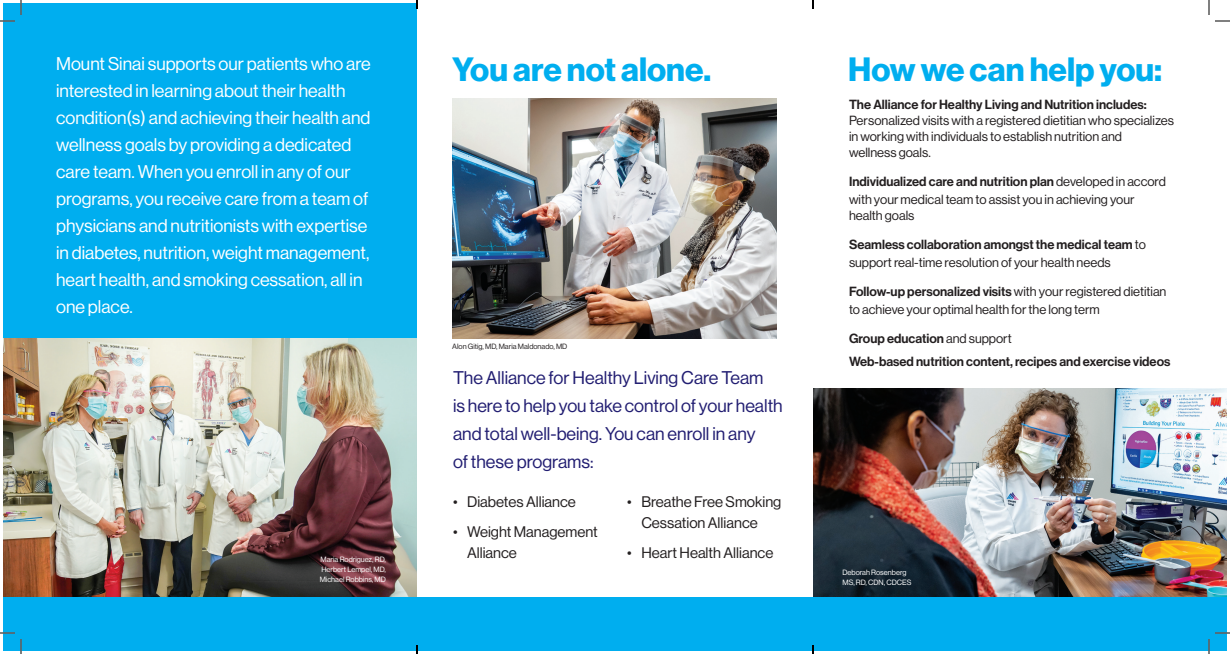
<style>
.page{position:relative;width:1230px;height:654px;background:#fff}
.page>*{position:absolute;margin:0;border:0;box-sizing:border-box;transform-origin:0 0}
.t1{font:33px "N Haas Grotesk DS Std 75 Bd";color:#00aeef}
.t2{font:18px/27px "N Haas Grotesk DS Std 55 Rg";color:#fff}
.t3{font:18px/28px "N Haas Grotesk DS Std 55 Rg";color:#221e72}
.t4{font:15px/21px "N Haas Grotesk DS Std 55 Rg";color:#231f20}
.t5{font:13px/23px "N Haas Grotesk DS Std 65 Md";color:#231f20}
.t6{font:13px/16px "N Haas Grotesk DS Std 55 Rg";color:#231f20}
.t7{font:7.5px/10px "N Haas Grotesk DS Pro 55 Rg";color:#fff;text-align:justify}
.t8{font:7.5px "N Haas Grotesk DS Pro 55 Rg";color:#231f20}
.s1{font-family:"N Haas Grotesk DS Std 55 Rg"}
</style>
<div class="page">
<div style="left:3px;top:3px;width:414px;height:464px;background:#00aeef"></div>
<div style="left:3px;top:597px;width:1224px;height:54px;background:#00aeef"></div>
<img style="left:3px;top:339px;width:414px;height:258px">
<img style="left:813px;top:389px;width:414px;height:208px">
<img style="left:452px;top:99px;width:325px;height:240px">
<svg style="left:0;top:0;width:22px;height:22px"></svg>
<svg style="left:0;top:632px;width:22px;height:22px"></svg>
<svg style="left:1208px;top:0;width:22px;height:22px"></svg>
<svg style="left:1208px;top:632px;width:22px;height:22px"></svg>
<svg style="left:416px;top:0;width:2px;height:9px"></svg>
<svg style="left:416px;top:645px;width:2px;height:9px"></svg>
<svg style="left:812px;top:0;width:2px;height:9px"></svg>
<svg style="left:812px;top:645px;width:2px;height:9px"></svg>
<p class="t2" style="left:56px;top:50px;width:316px">Mount Sinai supports our patients who are interested in learning about their health condition(s) and achieving their health and wellness goals by providing a dedicated care team. When you enroll in any of our programs, you receive care from a team of physicians and nutritionists with expertise in diabetes, nutrition, weight management, heart health, and smoking cessation, all in one place.</p>
<h1 class="t1" style="left:452px;top:50px;width:260px">You are not alone.</h1>
<p class="t7" style="left:320px;top:554px;width:68px">Maria Rodriguez, RD, Herbert Lempel, MD, Michael Robbins, MD</p>
<p class="t8" style="left:452px;top:342px;width:117px">Alon Gitig, MD, Maria Maldonado, MD</p>
<p class="t3" style="left:453px;top:364px;width:331px">The Alliance for Healthy Living Care Team<br>is here to help you take control of your health and total well-being. You can enroll in any<br>of these programs:</p>
<p class="t4" style="left:453px;top:492px;width:124px">• Diabetes Alliance</p>
<p class="t4" style="left:467px;top:522px;width:132px;text-indent:-14px">• Weight Management<br>Alliance</p>
<p class="t4" style="left:641px;top:492px;width:142px;text-indent:-14px">• Breathe Free Smoking<br>Cessation Alliance</p>
<p class="t4" style="left:627px;top:543px;width:148px">• Heart Health Alliance</p>
<h1 class="t1" style="left:848px;top:50px;width:315px">How we can help you:</h1>
<p class="t5" style="left:849px;top:93px;width:299px">The Alliance for Healthy Living and Nutrition includes:</p>
<p class="t6" style="left:849px;top:112px;width:327px">Personalized visits with a registered dietitian who specializes in working with individuals to establish nutrition and<br>wellness goals.</p>
<p class="t5" style="left:849px;top:170px;width:319px">Individualized care and nutrition plan <span class="s1">developed in accord</span></p>
<p class="t6" style="left:849px;top:191px;width:287px">with your medical team to assist you in achieving your health goals</p>
<p class="t5" style="left:849px;top:233px;width:298px">Seamless collaboration amongst the medical team <span class="s1">to</span></p>
<p class="t6" style="left:849px;top:254px;width:263px">support real-time resolution of your health needs</p>
<p class="t5" style="left:849px;top:280px;width:319px">Follow-up personalized visits <span class="s1">with your registered dietitian</span></p>
<p class="t6" style="left:849px;top:301px;width:252px">to achieve your optimal health for the long term</p>
<p class="t5" style="left:849px;top:327px;width:323px">Group education <span class="s1">and support<br></span>Web-based nutrition content, recipes and exercise videos</p>
<p class="t7" style="left:843px;top:567px;width:70px">Deborah Rosenberg<br>MS, RD, CDN, CDCES</p>
</div>
